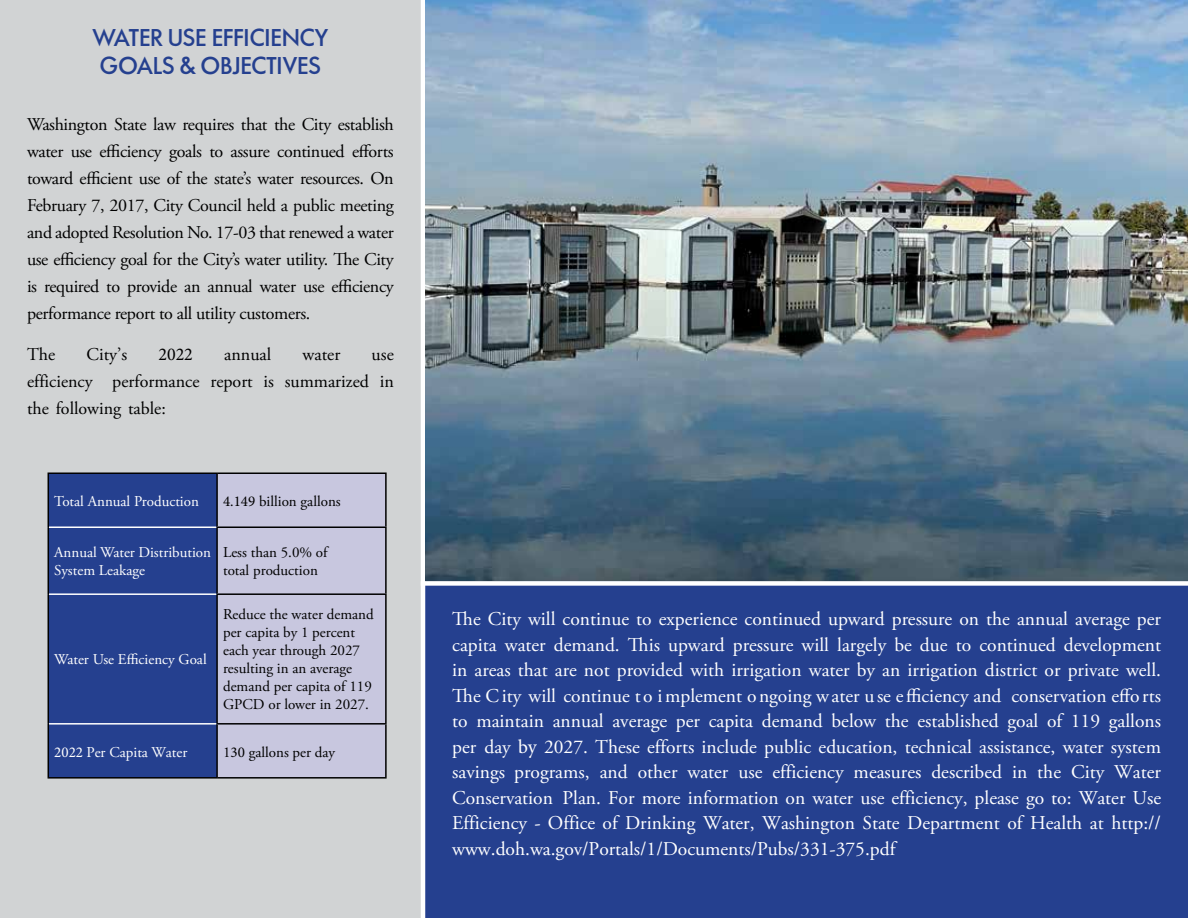
<style>
.page{position:relative;width:1188px;height:918px;background:#d1d3d4}
.page>*{position:absolute;margin:0;border:0;box-sizing:border-box;transform-origin:0 0}
.t1{font:500 24px/28.2px "Thomac";color:#25408f;text-align:center}
.t2{font:19.5px/25.5px "Adobe Garamond Pro";color:#fff;text-align:justify}
.t3{font:18px/27px "Adobe Garamond Pro";color:#000;text-align:justify}
.t4{font:18px "Minion Pro";color:#000}
.t5{font:15px/18px "Adobe Garamond Pro";color:#000}
.t6{font:15px/18px "Adobe Garamond Pro";color:#fff}
.s1{font-family:"Minion Pro"}
</style>
<div class="page">
<div style="left:425px;top:584px;width:763px;height:334px;background:#25408f"></div>
<div style="left:421px;top:581px;width:767px;height:5px;background:#fff"></div>
<hr style="left:421px;top:0;width:4px;height:918px;background:#fff">
<div style="left:49px;top:474px;width:167px;height:303px;background:#25408f"></div>
<div style="left:218px;top:474px;width:167px;height:303px;background:#c8c7df"></div>
<hr style="left:48px;top:472px;width:169px;height:2px;background:#000">
<hr style="left:217px;top:472px;width:170px;height:2px;background:#000">
<hr style="left:216px;top:526px;width:171px;height:2px;background:#000">
<hr style="left:216px;top:593px;width:171px;height:2px;background:#000">
<hr style="left:216px;top:723px;width:171px;height:2px;background:#000">
<hr style="left:48px;top:777px;width:169px;height:2px;background:#000">
<hr style="left:217px;top:777px;width:170px;height:2px;background:#000">
<hr style="left:49px;top:526px;width:167px;height:2px;background:#fff">
<hr style="left:49px;top:593px;width:167px;height:2px;background:#fff">
<hr style="left:49px;top:723px;width:167px;height:2px;background:#fff">
<hr style="left:48px;top:474px;width:1px;height:53px;background:#000">
<hr style="left:216px;top:474px;width:2px;height:52px;background:#000">
<hr style="left:385px;top:474px;width:2px;height:52px;background:#000">
<hr style="left:48px;top:527px;width:1px;height:67px;background:#000">
<hr style="left:216px;top:528px;width:2px;height:65px;background:#000">
<hr style="left:385px;top:528px;width:2px;height:65px;background:#000">
<hr style="left:48px;top:594px;width:1px;height:130px;background:#000">
<hr style="left:216px;top:595px;width:2px;height:128px;background:#000">
<hr style="left:385px;top:595px;width:2px;height:128px;background:#000">
<hr style="left:48px;top:724px;width:1px;height:53px;background:#000">
<hr style="left:216px;top:725px;width:2px;height:52px;background:#000">
<hr style="left:385px;top:725px;width:2px;height:52px;background:#000">
<img style="left:426px;top:0;width:762px;height:581px">
<p class="t1" style="left:92px;top:23px;width:237px">WATER USE EFFICIENCY<br>GOALS &amp; OBJECTIVES</p>
<p class="t3" style="left:27px;top:112px;width:368px">Washington State law requires that the City establish water use efficiency goals to assure continued efforts toward efficient use of the state’s water resources. On February 7, 2017, City Council held a public meeting and adopted Resolution No. 17-03 that renewed a water use efficiency goal for the City’s water utility. The City is required to provide an annual water use efficiency performance report to all utility customers.</p>
<p class="t3" style="left:27px;top:341px;width:30px">The</p>
<p class="t3" style="left:87px;top:341px;width:42px">City’s</p>
<p class="t4" style="left:158px;top:342px;width:36px">2022</p>
<p class="t3" style="left:224px;top:341px;width:49px">annual</p>
<p class="t3" style="left:303px;top:341px;width:39px">water</p>
<p class="t3" style="left:27px;top:341px;width:368px;text-indent:345px">use efficiency performance report is summarized in the following table:</p>
<p class="t6" style="left:54px;top:492px;width:146px">Total Annual Production</p>
<p class="t5" style="left:223px;top:493px;width:119px"><span class="s1">4.149</span> billion gallons</p>
<p class="t6" style="left:54px;top:544px;width:158px">Annual Water Distribution<br>System Leakage</p>
<p class="t5" style="left:223px;top:544px;width:106px">Less than 5.0% of total production</p>
<p class="t6" style="left:54px;top:651px;width:154px">Water Use Efficiency Goal</p>
<p class="t5" style="left:223px;top:606px;width:152px">Reduce the water demand per capita by 1 percent each year through 2027 resulting in an average demand per capita of 119<br>GPCD or lower in 2027.</p>
<p class="t6" style="left:54px;top:743px;width:135px"><span class="s1">2022</span> Per Capita Water</p>
<p class="t5" style="left:223px;top:743px;width:114px">1<span class="s1">30</span> gallons per day</p>
<p class="t2" style="left:452px;top:607px;width:710px">The City will continue to experience continued upward pressure on the annual average per capita water demand. This upward pressure will largely be due to continued development in areas that are not provided with irrigation water by an irrigation district or private well.<br>The C ity will continue t o i mplement o ngoing w ater u se e fficiency and conservation effo rts to maintain annual average per capita demand below the established goal of 119 gallons per day <span class="s1">by</span> 2027. These efforts include public education, technical assistance, water system savings programs, and other water use efficiency measures described in the City Water Conservation Plan. For more information on water use efficiency, please go to: Water Use Efficiency - Office of Drinking Water, Washington State Department of Health at http:// www.doh.wa.gov/Portals/1/Documents/Pubs/331-375.pdf</p>
</div>
